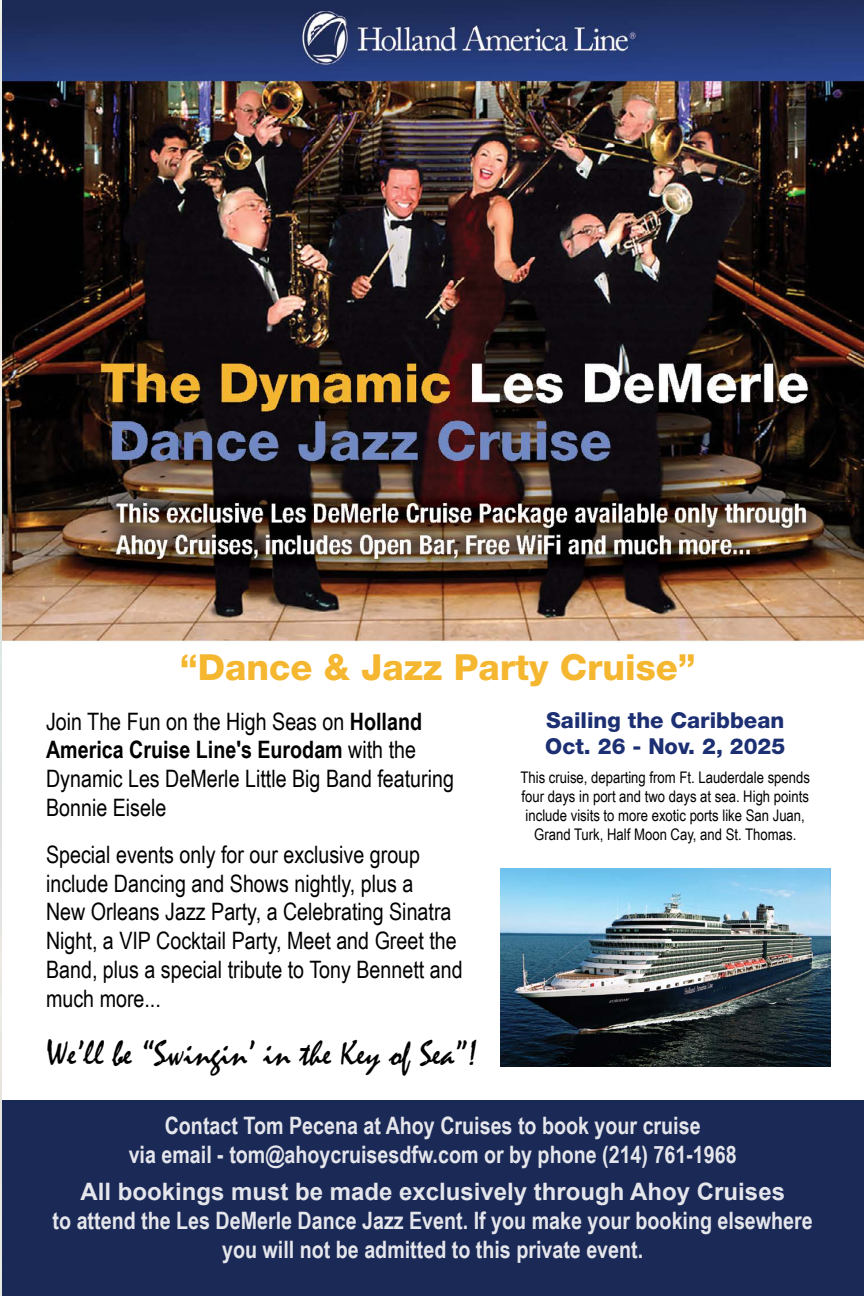
<style>
.page{position:relative;width:864px;height:1296px;background:#fff}
.page>*{position:absolute;margin:0;border:0;box-sizing:border-box;transform-origin:0 0}
.t1{font:36px "Mistral";color:#000}
.t2{font:800 36px "Helvetica Neue LT Std";color:#f5b630}
.t3{font:24px/28.8px "Arial Narrow";color:#000}
.t4{font:700 24px/28.8px "Arial Narrow";color:#fff;text-align:center}
.t5{font:700 24px "Arial";color:#fff}
.t6{font:800 22px/26.4px "Helvetica Neue LT Std";color:#1c2f72}
.t7{font:16px/19.2px "Arial Narrow";color:#000;text-align:center}
.s1{font-weight:700}
</style>
<div class="page">
<img style="left:2px;top:0;width:862px;height:1067px">
<div style="left:2px;top:1100px;width:862px;height:196px;background:#1b2956"></div>
<img style="left:500px;top:868px;width:330px;height:199px">
<h1 class="t2" style="left:180px;top:646px;width:518px">“Dance &amp; Jazz Party Cruise”</h1>
<p class="t3" style="left:46px;top:706px;width:410px">Join The Fun on the High Seas on <span class="s1">Holland America Cruise Line's Eurodam</span> with the Dynamic Les DeMerle Little Big Band featuring Bonnie Eisele</p>
<p class="t3" style="left:46px;top:839px;width:418px">Special events only for our exclusive group include Dancing and Shows nightly, plus a<br>New Orleans Jazz Party, a Celebrating Sinatra Night, a VIP Cocktail Party, Meet and Greet the Band, plus a special tribute to Tony Bennett and much more...</p>
<h1 class="t1" style="left:46px;top:1032px;width:433px">We’ll be “Swingin’ in the Key of Sea”!</h1>
<p class="t6" style="left:545px;top:707px;width:242px">Sailing the Caribbean<br>Oct. 26 - Nov. 2, 2025</p>
<p class="t7" style="left:520px;top:767px;width:291px">This cruise, departing from Ft. Lauderdale spends four days in port and two days at sea. High points include visits to more exotic ports like San Juan, Grand Turk, Half Moon Cay, and St. Thomas.</p>
<p class="t4" style="left:129px;top:1110px;width:610px">Contact Tom Pecena at Ahoy Cruises to book your cruise<br>via email - tom@ahoycruisesdfw.com or by phone (214) 761-1968</p>
<p class="t5" style="left:80px;top:1175px;width:706px">All bookings must be made exclusively through Ahoy Cruises</p>
<p class="t4" style="left:53px;top:1205px;width:762px">to attend the Les DeMerle Dance Jazz Event. If you make your booking elsewhere you will not be admitted to this private event.</p>
</div>
